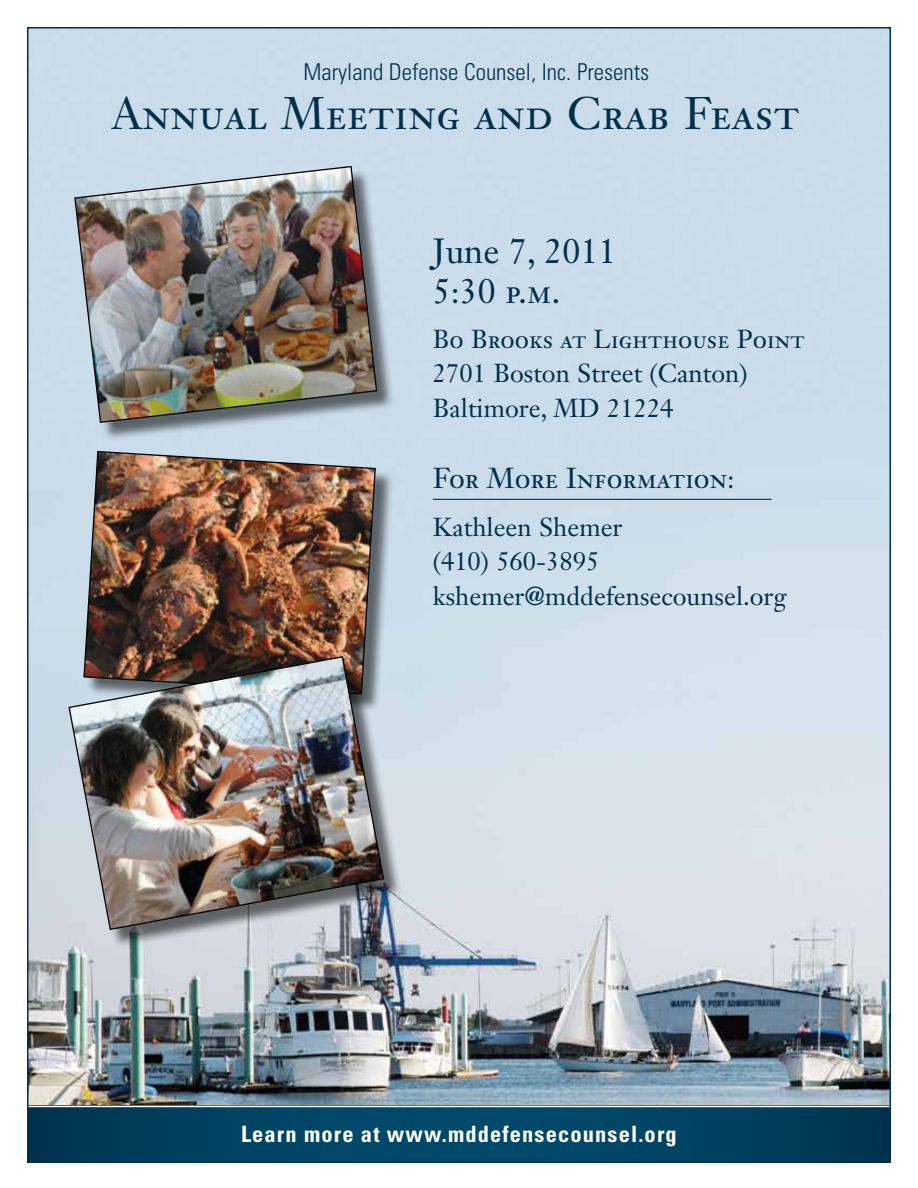
<style>
.page{position:relative;width:918px;height:1188px;background:#fff}
.page>*{position:absolute;margin:0;border:0;box-sizing:border-box;transform-origin:0 0}
.t1{font:45px "Janson Text LT Std";letter-spacing:.015em;color:#00304b}
.t2{font:34.5px/39.6px "Janson Text LT Std";color:#00304b}
.t3{font:28.5px "Janson Text LT Std";color:#00304b}
.t4{font:25.65px/34.5px "Janson Text LT Std";color:#00304b}
.t5{font:300 condensed 23.1px "Univers";color:#00304b}
.t6{font:700 condensed 22.5px "Univers";letter-spacing:.05em;color:#fff}
</style>
<div class="page">
<img style="left:30px;top:30px;width:858px;height:1076px">
<hr style="left:433px;top:499px;width:338px;height:1px;background:#00304b">
<svg style="left:30px;top:1107px;width:858px;height:53px;background:#014161"></svg>
<div style="left:86px;top:453px;width:307px;height:259px;background:#000;opacity:.55"></div>
<img style="left:83px;top:450px;width:294px;height:205px">
<div style="left:71px;top:658px;width:331px;height:290px;background:#000;opacity:.55"></div>
<img style="left:68px;top:655px;width:317px;height:276px">
<div style="left:76px;top:168px;width:319px;height:273px;background:#000;opacity:.55"></div>
<img style="left:74px;top:165px;width:304px;height:259px">
<p class="t5" style="left:304px;top:58px;width:347px">Maryland Defense Counsel, Inc. Presents</p>
<h1 class="t1" style="left:112px;top:85px;width:679px">Annual Meeting and Crab Feast</h1>
<h2 class="t2" style="left:433px;top:231px;width:185px">June 7, 2011<br>5:30 p.m.</h2>
<p class="t4" style="left:433px;top:322px;width:367px">Bo Brooks at Lighthouse Point<br>2701 Boston Street (Canton)<br>Baltimore, MD 21224</p>
<p class="t3" style="left:433px;top:460px;width:303px">For More Information:</p>
<p class="t4" style="left:433px;top:510px;width:355px">Kathleen Shemer<br>(410) 560-3895 kshemer@mddefensecounsel.org</p>
<p class="t6" style="left:241px;top:1120px;width:437px">Learn more at www.mddefensecounsel.org</p>
</div>
